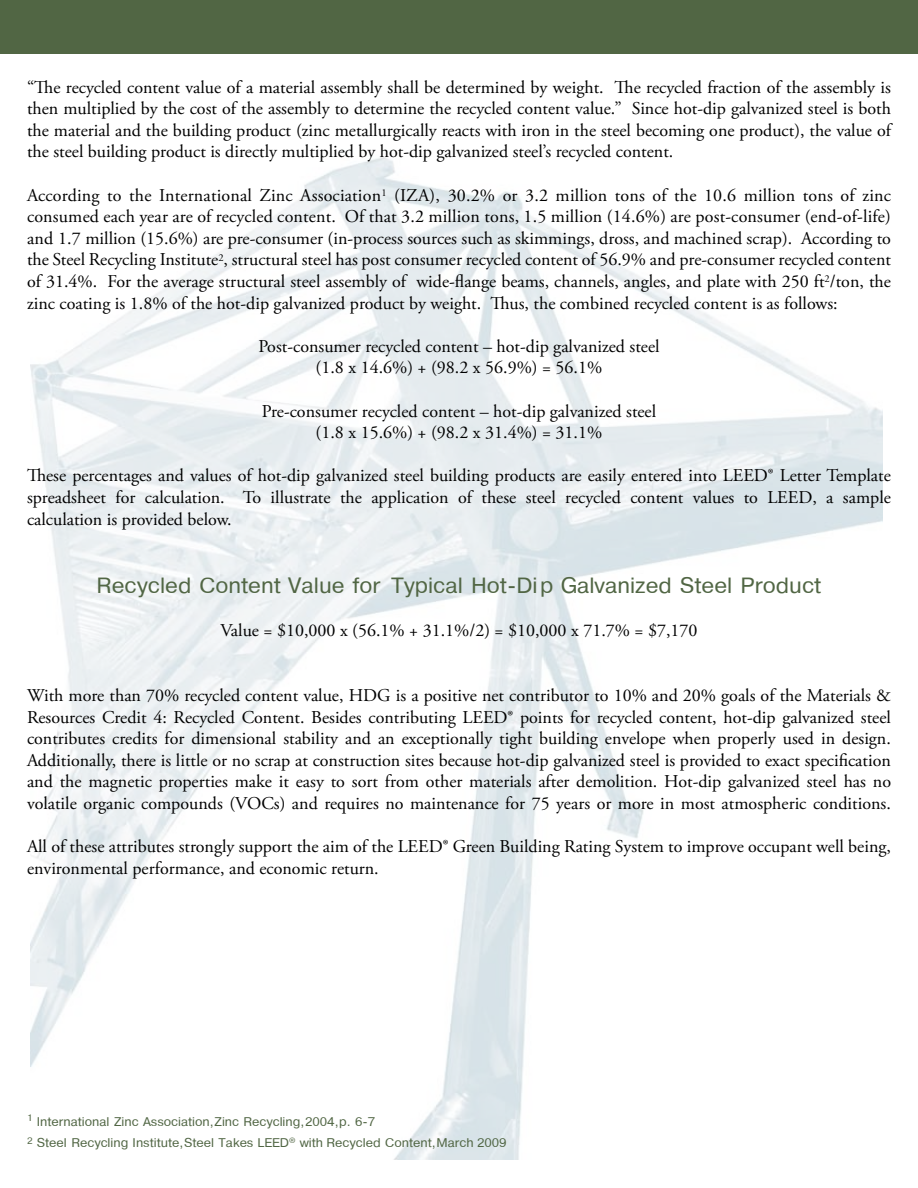
<style>
.page{position:relative;width:918px;height:1188px;background:#fff}
.page>*{position:absolute;margin:0;border:0;box-sizing:border-box;transform-origin:0 0}
.t1{font:21px "Pragmatica";color:#516644}
.t2{font:18px/21.6px "Adobe Garamond Pro";color:#000;text-align:justify}
.t3{font:12px/21.6px "Pragmatica";color:#516644}
</style>
<div class="page">
<img style="left:30px;top:157px;width:853px;height:1003px">
<div style="left:0;top:0;width:918px;height:54px;background:#516644"></div>
<p class="t2" style="left:27px;top:77px;width:866px">“The recycled content value of a material assembly shall be determined by weight. The recycled fraction of the assembly is then multiplied by the cost of the assembly to determine the recycled content value.” Since hot-dip galvanized steel is both the material and the building product (zinc metallurgically reacts with iron in the steel becoming one product), the value of the steel building product is directly multiplied by hot-dip galvanized steel’s recycled content.</p>
<p class="t2" style="left:27px;top:185px;width:866px">According to the International Zinc Association<sup>1</sup> (IZA), 30.2% or 3.2 million tons of the 10.6 million tons of zinc consumed each year are of recycled content. Of that 3.2 million tons, 1.5 million (14.6%) are post-consumer (end-of-life) and 1.7 million (15.6%) are pre-consumer (in-process sources such as skimmings, dross, and machined scrap). According to the Steel Recycling Institute<sup>2</sup>, structural steel has post consumer recycled content of 56.9% and pre-consumer recycled content of 31.4%. For the average structural steel assembly of wide-flange beams, channels, angles, and plate with 250 ft<sup>2</sup>/ton, the zinc coating is 1.8% of the hot-dip galvanized product by weight. Thus, the combined recycled content is as follows:</p>
<p class="t2" style="left:258px;top:336px;width:403px;text-align:center">Post-consumer recycled content – hot-dip galvanized steel (1.8 x 14.6%) + (98.2 x 56.9%) = 56.1%</p>
<p class="t2" style="left:262px;top:401px;width:396px;text-align:center">Pre-consumer recycled content – hot-dip galvanized steel (1.8 x 15.6%) + (98.2 x 31.4%) = 31.1%</p>
<p class="t2" style="left:27px;top:465px;width:865px">These percentages and values of hot-dip galvanized steel building products are easily entered into LEED® Letter Template spreadsheet for calculation. To illustrate the application of these steel recycled content values to LEED, a sample calculation is provided below.</p>
<p class="t1" style="left:97px;top:574px;width:726px">Recycled Content Value for Typical Hot-Dip Galvanized Steel Product</p>
<p class="t2" style="left:220px;top:620px;width:479px">Value = $10,000 x (56.1% + 31.1%/2) = $10,000 x 71.7% = $7,170</p>
<p class="t2" style="left:27px;top:685px;width:866px">With more than 70% recycled content value, HDG is a positive net contributor to 10% and 20% goals of the Materials &amp; Resources Credit 4: Recycled Content. Besides contributing LEED® points for recycled content, hot-dip galvanized steel contributes credits for dimensional stability and an exceptionally tight building envelope when properly used in design.<br>Additionally, there is little or no scrap at construction sites because hot-dip galvanized steel is provided to exact specification and the magnetic properties make it easy to sort from other materials after demolition. Hot-dip galvanized steel has no volatile organic compounds (VOCs) and requires no maintenance for 75 years or more in most atmospheric conditions.</p>
<p class="t2" style="left:27px;top:836px;width:865px">All of these attributes strongly support the aim of the LEED® Green Building Rating System to improve occupant well being, environmental performance, and economic return.</p>
<p class="t3" style="left:27px;top:1111px;width:481px"><sup>1</sup> International Zinc Association,Zinc Recycling,2004,p. 6-7<br><sup>2</sup> Steel Recycling Institute,Steel Takes LEED<sup>®</sup> with Recycled Content,March 2009</p>
</div>
